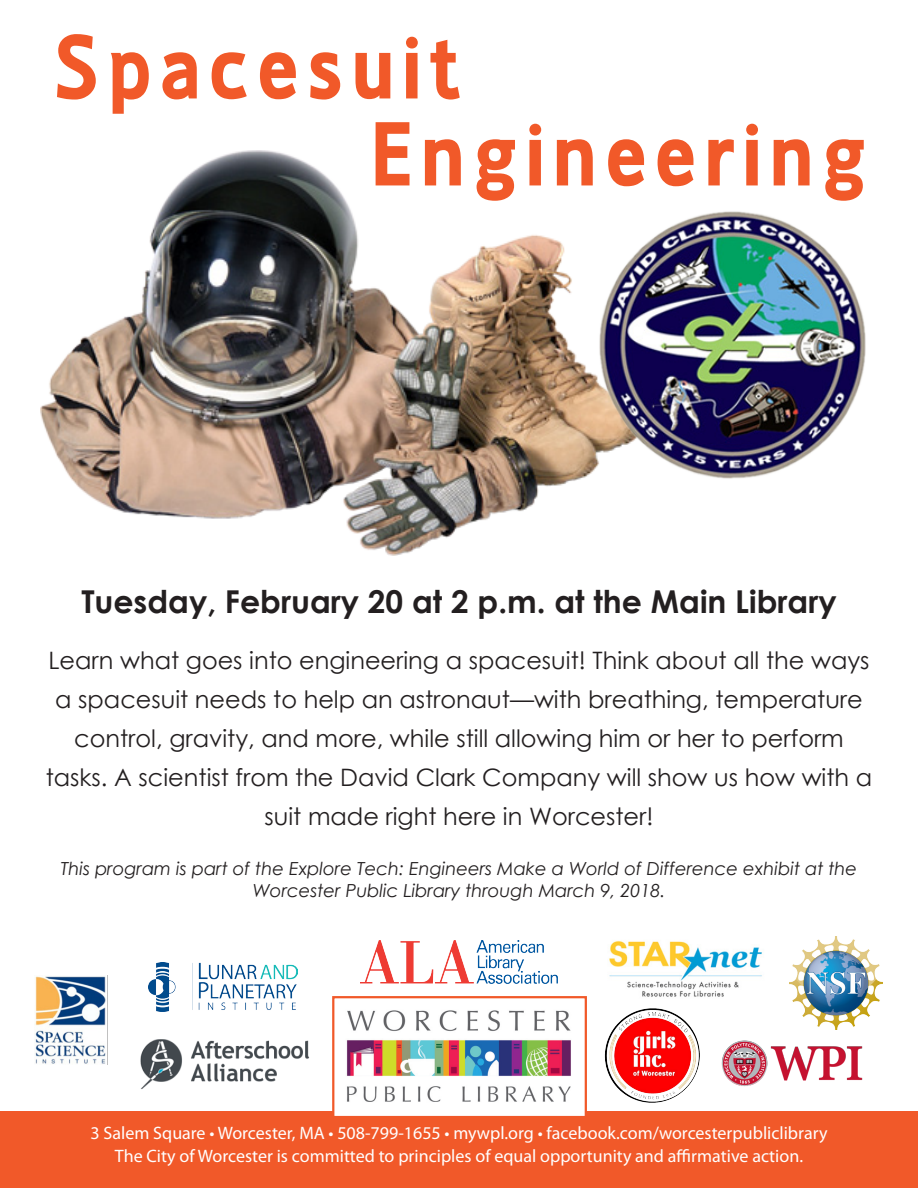
<style>
.page{position:relative;width:918px;height:1188px;background:#fff}
.page>*{position:absolute;margin:0;border:0;box-sizing:border-box;transform-origin:0 0}
.t1{font:700 90px "Ligurino";letter-spacing:.09em;color:#f15929}
.t2{font:700 31.5px "Century Gothic";color:#231f20}
.t3{font:24px/39px "Century Gothic";color:#231f20;text-align:center}
.t4{font:18px "Myriad Pro";color:#fff}
.t5{font:italic 18px/21.6px "Century Gothic";color:#231f20;text-align:center}
</style>
<div class="page">
<img style="left:609px;top:941px;width:153px;height:56px">
<img style="left:598px;top:993px;width:111px;height:119px">
<img style="left:721px;top:1029px;width:142px;height:58px">
<img style="left:789px;top:936px;width:93px;height:93px">
<div style="left:0;top:1112px;width:918px;height:76px;background:#f15929"></div>
<img style="left:335px;top:1010px;width:249px;height:105px">
<div style="left:332px;top:996px;width:255px;height:122px;border:2px solid #f15929"></div>
<img style="left:140px;top:1035px;width:214px;height:55px">
<img style="left:360px;top:941px;width:198px;height:43px">
<img style="left:149px;top:962px;width:149px;height:49px">
<img style="left:35px;top:975px;width:73px;height:90px">
<img style="left:40px;top:151px;width:558px;height:405px">
<img style="left:598px;top:211px;width:268px;height:268px">
<p class="t1" style="left:53px;top:14px;width:410px">Spacesuit</p>
<p class="t1" style="left:371px;top:101px;width:497px">Engineering</p>
<p class="t2" style="left:81px;top:578px;width:757px">Tuesday, February 20 at 2 p.m. at the Main Library</p>
<p class="t3" style="left:46px;top:640px;width:828px">Learn what goes into engineering a spacesuit! Think about all the ways a spacesuit needs to help an astronaut—with breathing, temperature control, gravity, and more, while still allowing him or her to perform tasks. A scientist from the David Clark Company will show us how with a suit made right here in Worcester!</p>
<p class="t5" style="left:61px;top:858px;width:798px">This program is part of the Explore Tech: Engineers Make a World of Difference exhibit at the<br>Worcester Public Library through March 9, 2018.</p>
<p class="t4" style="left:90px;top:1121px;width:739px">3 Salem Square • Worcester, MA • 508-799-1655 • mywpl.org • facebook.com/worcesterpubliclibrary</p>
<p class="t4" style="left:115px;top:1145px;width:690px">The City of Worcester is committed to principles of equal opportunity and affirmative action.</p>
</div>
